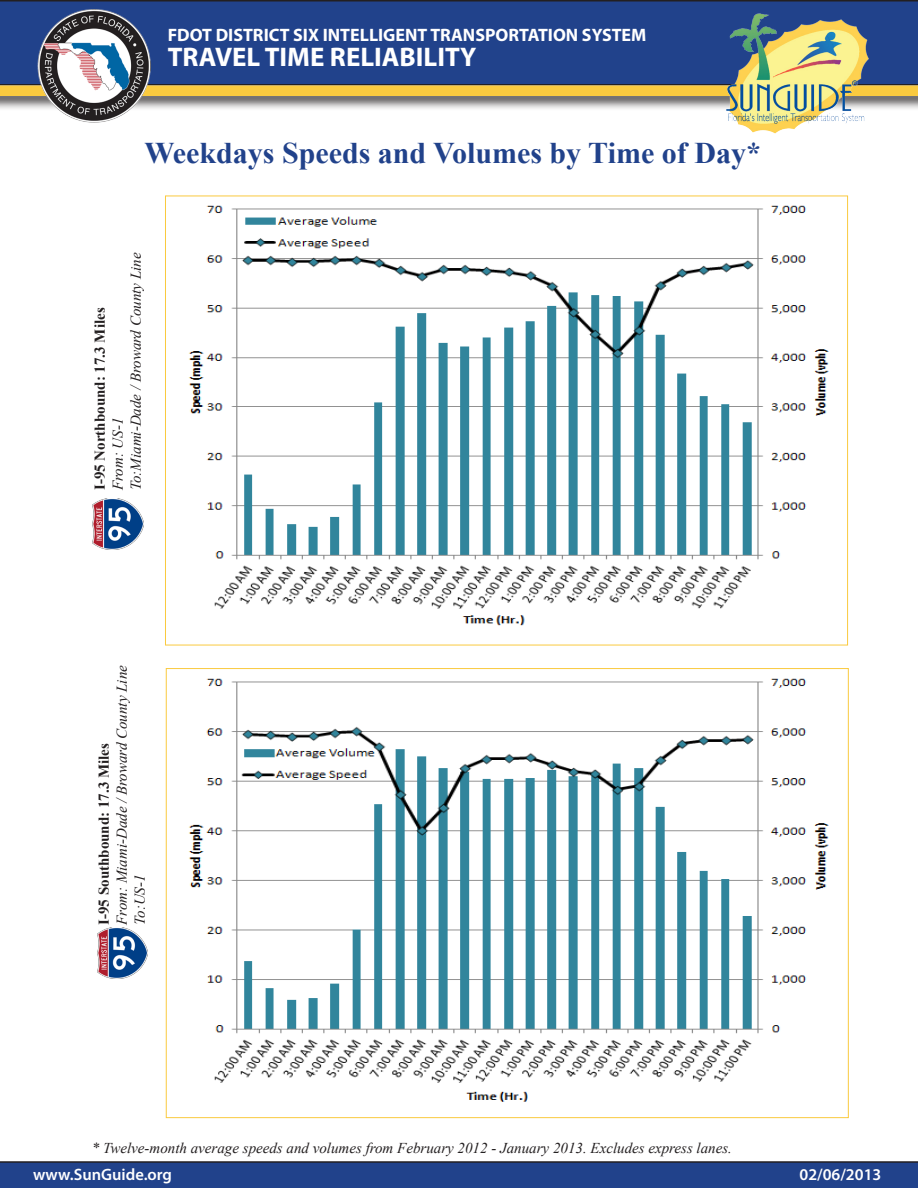
<style>
.page{position:relative;width:918px;height:1188px;background:#fff}
.page>*{position:absolute;margin:0;border:0;box-sizing:border-box;transform-origin:0 0}
.t1{font:700 30px "Times New Roman";color:#21428b}
.t2{font:700 27px "Myriad Pro";color:#fff}
.t3{font:700 18px "Myriad Pro";color:#fff}
.t4{font:600 16.5px "Myriad Pro";color:#fff}
.t5{font:italic 15px "Times New Roman";color:#231f20}
.t6{font:700 15px "Times New Roman";color:#231f20}
</style>
<div class="page">
<div style="left:0;top:0;width:918px;height:84px;background:#21428b"></div>
<div style="left:0;top:84px;width:918px;height:27px;background:#231f20;opacity:.75"></div>
<div style="left:0;top:86px;width:918px;height:10px;background:#faca3f"></div>
<img style="left:37px;top:10px;width:113px;height:112px">
<img style="left:715px;top:10px;width:166px;height:124px">
<svg style="left:0;top:1161px;width:918px;height:27px;background:#234186"></svg>
<img style="left:188px;top:205px;width:641px;height:421px">
<img style="left:188px;top:678px;width:641px;height:424px">
<img style="left:97px;top:928px;width:51px;height:51px">
<img style="left:93px;top:498px;width:51px;height:51px">
<p class="t3" style="left:168px;top:23px;width:480px">FDOT DISTRICT SIX INTELLIGENT TRANSPORTATION SYSTEM</p>
<h2 class="t2" style="left:168px;top:40px;width:310px">TRAVEL TIME RELIABILITY</h2>
<p class="t1" style="left:144px;top:132px;width:618px">Weekdays Speeds and Volumes by Time of Day*</p>
<p class="t5" style="left:126px;top:490px;width:239px;rotate:-90deg">To:Miami-Dade / Broward County Line</p>
<p class="t6" style="left:89px;top:490px;width:184px;rotate:-90deg">I-95 Northbound: 17.3 Miles</p>
<p class="t5" style="left:108px;top:490px;width:74px;rotate:-90deg">From: US-1</p>
<p class="t5" style="left:112px;top:925px;width:261px;rotate:-90deg">From: Miami-Dade / Broward County Line</p>
<p class="t6" style="left:94px;top:925px;width:183px;rotate:-90deg">I-95 Southbound: 17.3 Miles</p>
<p class="t5" style="left:130px;top:925px;width:52px;rotate:-90deg">To:US-1</p>
<p class="t5" style="left:92px;top:1137px;width:642px">* Twelve-month average speeds and volumes from February 2012 - January 2013. Excludes express lanes.</p>
<p class="t4" style="left:33px;top:1164px;width:141px">www.SunGuide.org</p>
<p class="t4" style="left:800px;top:1164px;width:83px">02/06/2013</p>
</div>
